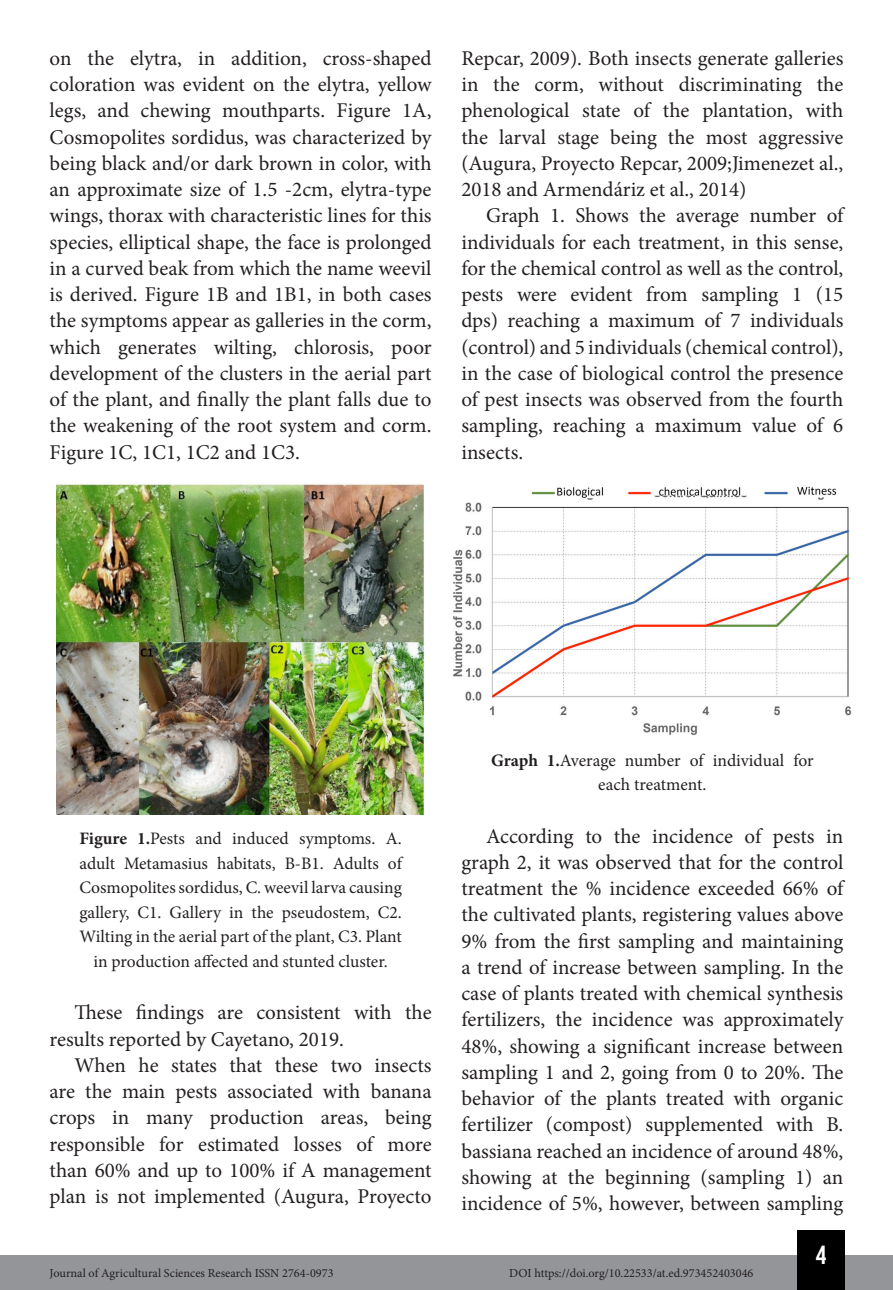
<style>
.page{position:relative;width:893px;height:1290px;background:#fff}
.page>*{position:absolute;margin:0;border:0;box-sizing:border-box;transform-origin:0 0}
.t1{font:26.25px "Bebas Kai";color:#fff}
.TXT{font:21px/26.2px "Minion Pro";color:#231f20;text-align:justify}
.Info_Imagem{font:17.5px/24.5px "Minion Pro";color:#231f20;text-align:center}
.t2{font:12.25px "Minion Pro";color:#231f20}
.s1{font-weight:700}
</style>
<div class="page">
<div style="left:0;top:1255px;width:893px;height:35px;background:#939598"></div>
<div style="left:797px;top:1230px;width:48px;height:60px;background:#000"></div>
<img style="left:56px;top:484px;width:368px;height:331px">
<img style="left:453px;top:486px;width:399px;height:250px">
<p class="TXT" style="left:50px;top:45px;width:384px">on the elytra, in addition, cross-shaped coloration was evident on the elytra, yellow legs, and chewing mouthparts. Figure 1A, Cosmopolites sordidus, was characterized by being black and/or dark brown in color, with an approximate size of 1.5 -2cm, elytra-type wings, thorax with characteristic lines for this species, elliptical shape, the face is prolonged in a curved beak from which the name weevil is derived. Figure 1B and 1B1, in both cases the symptoms appear as galleries in the corm, which generates wilting, chlorosis, poor development of the clusters in the aerial part of the plant, and finally the plant falls due to the weakening of the root system and corm.<br>Figure 1C, 1C1, 1C2 and 1C3.</p>
<p class="TXT" style="left:461px;top:45px;width:383px">Repcar, 2009). Both insects generate galleries in the corm, without discriminating the phenological state of the plantation, with the larval stage being the most aggressive (Augura, Proyecto Repcar, 2009;Jimenezet al., 2018 and Armendáriz et al., 2014)</p>
<p class="TXT" style="left:461px;top:203px;width:384px;text-indent:25px">Graph 1. Shows the average number of individuals for each treatment, in this sense, for the chemical control as well as the control, pests were evident from sampling 1 (15 dps) reaching a maximum of 7 individuals (control) and 5 individuals (chemical control), in the case of biological control the presence of pest insects was observed from the fourth sampling, reaching a maximum value of 6 insects.</p>
<p class="Info_Imagem" style="left:79px;top:826px;width:324px"><span class="s1">Figure 1.</span>Pests and induced symptoms. A. adult Metamasius habitats, B-B1. Adults of Cosmopolites sordidus, C. weevil larva causing gallery, C1. Gallery in the pseudostem, C2.<br>Wilting in the aerial part of the plant, C3. Plant in production affected and stunted cluster.</p>
<p class="TXT" style="left:50px;top:999px;width:383px;text-indent:25px">These findings are consistent with the results reported by Cayetano, 2019.</p>
<p class="TXT" style="left:50px;top:1052px;width:384px;text-indent:25px">When he states that these two insects are the main pests associated with banana crops in many production areas, being responsible for estimated losses of more than 60% and up to 100% if A management plan is not implemented (Augura, Proyecto</p>
<p class="Info_Imagem" style="left:491px;top:748px;width:324px"><span class="s1">Graph 1.</span>Average number of individual for each treatment.</p>
<p class="TXT" style="left:461px;top:823px;width:384px;text-indent:25px">According to the incidence of pests in graph 2, it was observed that for the control treatment the % incidence exceeded 66% of the cultivated plants, registering values above 9% from the first sampling and maintaining a trend of increase between sampling. In the case of plants treated with chemical synthesis fertilizers, the incidence was approximately 48%, showing a significant increase between sampling 1 and 2, going from 0 to 20%. The behavior of the plants treated with organic fertilizer (compost) supplemented with B. bassiana reached an incidence of around 48%, showing at the beginning (sampling 1) an incidence of 5%, however, between sampling</p>
<p class="t1" style="left:816px;top:1241px;width:12px">4</p>
<p class="t2" style="left:50px;top:1265px;width:285px">Journal of Agricultural Sciences Research ISSN 2764-0973</p>
<p class="t2" style="left:509px;top:1265px;width:246px">DOI https://doi.org/10.22533/at.ed.973452403046</p>
</div>
